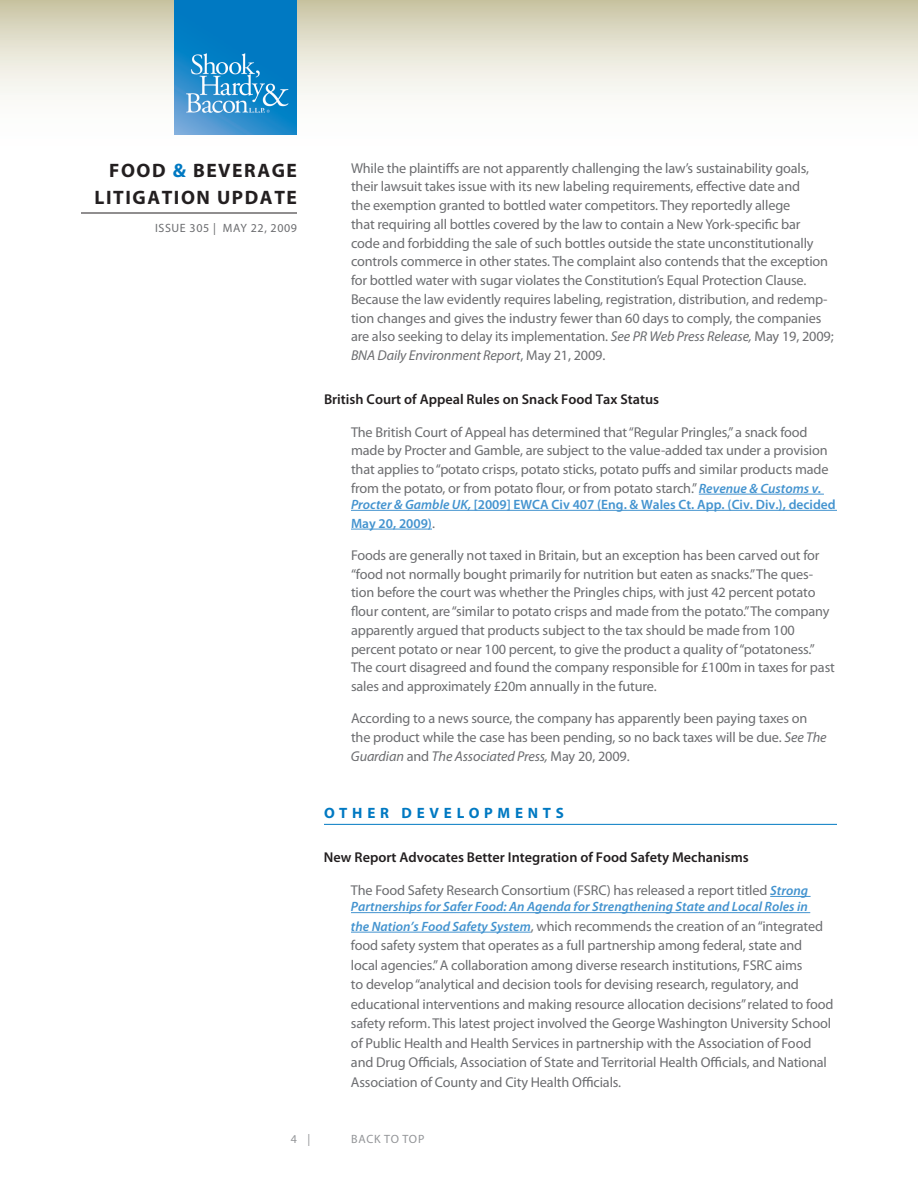
<style>
.page{position:relative;width:918px;height:1188px;background:#fff}
.page>*{position:absolute;margin:0;border:0;box-sizing:border-box;transform-origin:0 0}
.t1{font:700 19.5px/27px "Myriad Pro";letter-spacing:.08em;color:#231f20;text-align:right}
.Head{font:700 15px "Myriad Pro";letter-spacing:.32em;color:#0079c2}
.Body{font:14.25px/18.8px "Myriad Pro";letter-spacing:-.01em;color:#6c6d70}
.Subhead{font:600 14.25px "Myriad Pro";color:#231f20}
.Body-2{font:600 13.5px/18.8px "Myriad Pro";color:#4393cf}
.Body-3{font:italic 600 13.5px "Myriad Pro";color:#4393cf}
.t2{font:12px "Myriad Pro";letter-spacing:.05em;color:#6c6d70}
.t3{font:12px "Myriad Pro";letter-spacing:.06em;color:#939598}
.s1{color:#0079c2}
.s2{font-style:italic}
.s3{font-weight:600;font-style:italic;font-size:13.5px;color:#4393cf}
.s4{font-weight:400;font-size:14.25px;color:#6c6d70}
</style>
<div class="page">
<svg style="left:0;top:0;width:918px;height:135px"></svg>
<hr style="left:81px;top:213px;width:216px;height:1px;background:#231f20">
<img style="left:175px;top:0;width:122px;height:135px">
<hr style="left:699px;top:494px;width:125px;height:1px;background:#4393cf">
<hr style="left:351px;top:510px;width:486px;height:1px;background:#4393cf">
<hr style="left:351px;top:529px;width:81px;height:1px;background:#4393cf">
<hr style="left:324px;top:824px;width:513px;height:1px;background:#0079c2">
<hr style="left:770px;top:896px;width:41px;height:1px;background:#4393cf">
<hr style="left:351px;top:912px;width:459px;height:1px;background:#4393cf">
<hr style="left:351px;top:932px;width:180px;height:1px;background:#4393cf">
<h1 class="t1" style="left:94px;top:156px;width:204px">FOOD <span class="s1">&amp;</span> BEVERAGE<br>LITIGATION UPDATE</h1>
<p class="t2" style="left:155px;top:221px;width:143px">ISSUE 305 | MAY 22, 2009</p>
<p class="Body" style="left:351px;top:158px;width:484px">While the plaintiffs are not apparently challenging the law’s sustainability goals, their lawsuit takes issue with its new labeling requirements, effective date and<br>the exemption granted to bottled water competitors. They reportedly allege<br>that requiring all bottles covered by the law to contain a New York-specific bar<br>code and forbidding the sale of such bottles outside the state unconstitutionally controls commerce in other states. The complaint also contends that the exception for bottled water with sugar violates the Constitution’s Equal Protection Clause.<br>Because the law evidently requires labeling, registration, distribution, and redemp&shy;tion changes and gives the industry fewer than 60 days to comply, the companies are also seeking to delay its implementation. <span class="s2">See PR Web Press Release,</span> May 19, 2009; <span class="s2">BNA Daily Environment Report</span>, May 21, 2009.</p>
<p class="Subhead" style="left:324px;top:390px;width:337px">British Court of Appeal Rules on Snack Food Tax Status</p>
<p class="Body" style="left:351px;top:422px;width:479px">The British Court of Appeal has determined that “Regular Pringles,” a snack food made by Procter and Gamble, are subject to the value-added tax under a provision that applies to “potato crisps, potato sticks, potato puffs and similar products made from the potato, or from potato flour, or from potato starch.” <span class="s3">Revenue &amp; Customs v.</span></p>
<p class="Body-2" style="left:351px;top:495px;width:486px"><span class="s2">Procter &amp; Gamble UK,</span> [2009] EWCA Civ 407 (Eng. &amp; Wales Ct. App. (Civ. Div.), decided<br>May 20, 2009)<span class="s4">.</span></p>
<p class="Body" style="left:351px;top:546px;width:485px">Foods are generally not taxed in Britain, but an exception has been carved out for “food not normally bought primarily for nutrition but eaten as snacks.” The ques&shy;tion before the court was whether the Pringles chips, with just 42 percent potato flour content, are “similar to potato crisps and made from the potato.” The company apparently argued that products subject to the tax should be made from 100 percent potato or near 100 percent, to give the product a quality of “potatoness.” The court disagreed and found the company responsible for £100m in taxes for past sales and approximately £20m annually in the future.</p>
<p class="Body" style="left:351px;top:709px;width:477px">According to a news source, the company has apparently been paying taxes on the product while the case has been pending, so no back taxes will be due. <span class="s2">See The<br>Guardian</span> and <span class="s2">The Associated Press,</span> May 20, 2009.</p>
<p class="Head" style="left:324px;top:803px;width:241px">OTHER DEVELOPMENTS</p>
<p class="Subhead" style="left:324px;top:848px;width:426px">New Report Advocates Better Integration of Food Safety Mechanisms</p>
<p class="Body" style="left:351px;top:881px;width:459px">The Food Safety Research Consortium (FSRC) has released a report titled <span class="s3">Strong</span></p>
<p class="Body-3" style="left:351px;top:898px;width:458px">Partnerships for Safer Food: An Agenda for Strengthening State and Local Roles in</p>
<p class="Body" style="left:351px;top:916px;width:484px;line-height:19.5px"><span class="s3">the Nation’s Food Safety System</span>, which recommends the creation of an “integrated food safety system that operates as a full partnership among federal, state and<br>local agencies.” A collaboration among diverse research institutions, FSRC aims<br>to develop “analytical and decision tools for devising research, regulatory, and educational interventions and making resource allocation decisions” related to food safety reform. This latest project involved the George Washington University School of Public Health and Health Services in partnership with the Association of Food and Drug Officials, Association of State and Territorial Health Officials, and National Association of County and City Health Officials.</p>
<p class="t3" style="left:291px;top:1132px;width:21px">4 |</p>
<p class="t3" style="left:351px;top:1132px;width:75px">BACK TO TOP</p>
</div>
